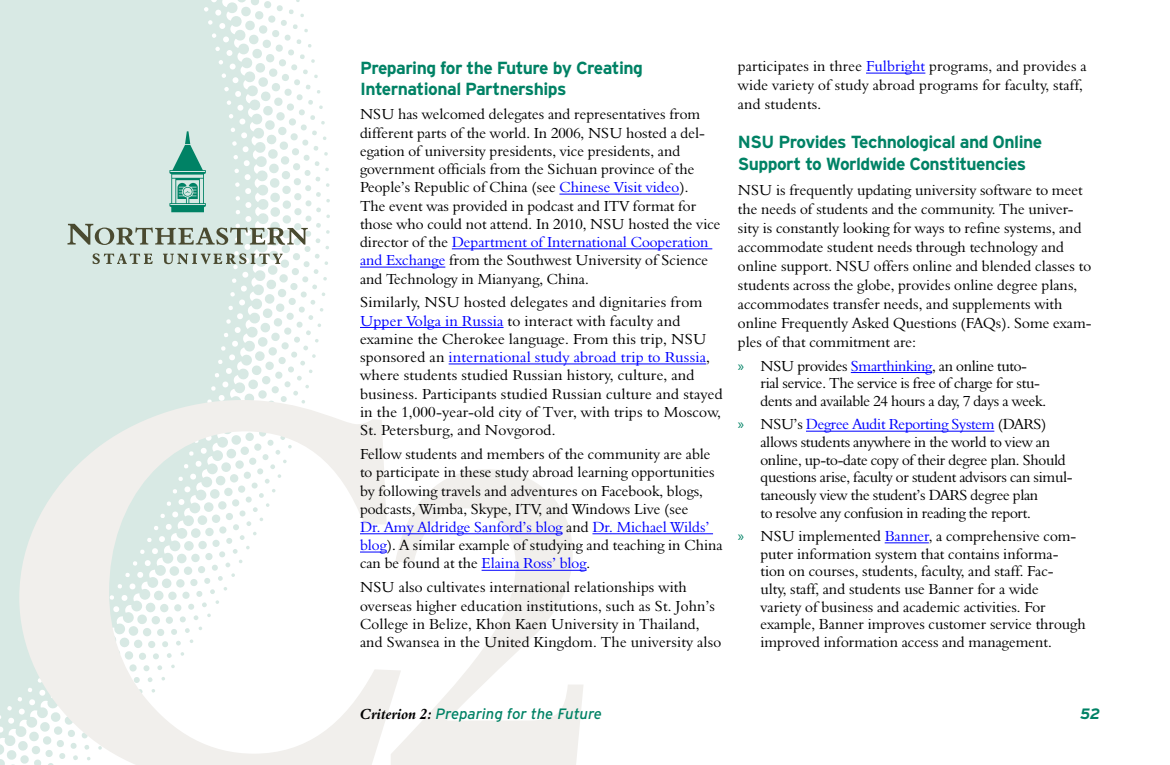
<style>
.page{position:relative;width:1170px;height:765px;background:#fff}
.page>*{position:absolute;margin:0;border:0;box-sizing:border-box;transform-origin:0 0}
.Body_Header{font:700 17.5px/21.2px "Interstate";letter-spacing:-.03em;color:#008265}
.Body{font:15px/18.2px "Aldine 401 BT Roman A";color:#000}
.Bulletted_List{font:15px/17.6px "Aldine 401 BT Roman A";letter-spacing:-.02em;color:#000}
.Bulletted_List-2{font:15px/17.6px "Aldine 401 BT Roman A";color:#000}
.t1{font:italic 15px "Interstate";color:#008265}
.t2{font:italic 700 15px "Interstate";color:#008265}
.s1{color:#00f}
.s2{font-family:"Myriad Pro";color:#008265}
.s3{font-family:"Aldine 401 BT Bold Italic A";font-style:normal;color:#000}
</style>
<div class="page">
<svg style="left:0;top:0;width:330px;height:765px;fill:#d8e9e4"></svg>
<svg style="left:19px;top:400px;width:565px;height:365px"></svg>
<svg style="left:169px;top:131px;width:37px;height:81px;background:#7ebeaf"></svg>
<svg style="left:68px;top:224px;width:240px;height:21px;background:#aeb8ad"></svg>
<svg style="left:93px;top:253px;width:60px;height:11px"></svg>
<svg style="left:163px;top:253px;width:120px;height:11px"></svg>
<hr style="left:559px;top:194px;width:120px;height:1px;background:#00f">
<hr style="left:452px;top:248px;width:260px;height:1px;background:#00f">
<hr style="left:360px;top:267px;width:85px;height:1px;background:#00f">
<hr style="left:360px;top:327px;width:144px;height:1px;background:#00f">
<hr style="left:449px;top:364px;width:257px;height:1px;background:#00f">
<hr style="left:360px;top:533px;width:203px;height:1px;background:#00f">
<hr style="left:592px;top:533px;width:121px;height:1px;background:#00f">
<svg style="left:360px;top:552px;width:27px;height:1px"></svg>
<hr style="left:482px;top:570px;width:105px;height:1px;background:#00f">
<hr style="left:866px;top:73px;width:59px;height:1px;background:#00f">
<hr style="left:851px;top:372px;width:81px;height:1px;background:#00f">
<hr style="left:806px;top:431px;width:188px;height:1px;background:#00f">
<hr style="left:885px;top:542px;width:44px;height:1px;background:#00f">
<p class="Body_Header" style="left:360px;top:57px;width:285px">Preparing for the Future by Creating<br>International Partnerships</p>
<p class="Body" style="left:360px;top:105px;width:362px">NSU has welcomed delegates and representatives from different parts of the world. In 2006, NSU hosted a del&shy;egation of university presidents, vice presidents, and government officials from the Sichuan province of the People’s Republic of China (see <span class="s1">Chinese Visit video</span>).<br>The event was provided in podcast and ITV format for those who could not attend. In 2010, NSU hosted the vice director of the <span class="s1">Department of International Cooperation and Exchange</span> from the Southwest University of Science and Technology in Mianyang, China.</p>
<p class="Body" style="left:360px;top:293px;width:364px">Similarly, NSU hosted delegates and dignitaries from <span class="s1">Upper Volga in Russia</span> to interact with faculty and examine the Cherokee language. From this trip, NSU sponsored an <span class="s1">international study abroad trip to Russia</span>, where students studied Russian history, culture, and business. Participants studied Russian culture and stayed in the 1,000-year-old city of Tver, with trips to Moscow, St. Petersburg, and Novgorod.</p>
<p class="Body" style="left:360px;top:445px;width:364px">Fellow students and members of the community are able to participate in these study abroad learning opportunities by following travels and adventures on Facebook, blogs, podcasts, Wimba, Skype, ITV, and Windows Live (see<br><span class="s1">Dr. Amy Aldridge Sanford’s blog</span> and <span class="s1">Dr. Michael Wilds’ blog</span>). A similar example of studying and teaching in China can be found at the <span class="s1">Elaina Ross’ blog</span>.</p>
<p class="Body" style="left:360px;top:578px;width:363px">NSU also cultivates international relationships with overseas higher education institutions, such as St. John’s College in Belize, Khon Kaen University in Thailand, and Swansea in the United Kingdom. The university also</p>
<p class="Body" style="left:738px;top:57px;width:350px;line-height:19px">participates in three <span class="s1">Fulbright</span> programs, and provides a wide variety of study abroad programs for faculty, staff, and students.</p>
<p class="Body_Header" style="left:738px;top:131px;width:306px;line-height:22px">NSU Provides Technological and Online<br>Support to Worldwide Constituencies</p>
<p class="Body" style="left:738px;top:180px;width:355px;line-height:19px">NSU is frequently updating university software to meet the needs of students and the community. The univer&shy;sity is constantly looking for ways to refine systems, and accommodate student needs through technology and online support. NSU offers online and blended classes to students across the globe, provides online degree plans, accommodates transfer needs, and supplements with online Frequently Asked Questions (FAQs). Some exam&shy;ples of that commitment are:</p>
<p class="Bulletted_List" style="left:760px;top:357px;width:287px;text-indent:-22px"><span class="s2">»</span> NSU provides <span class="s1">Smarthinking</span>, an online tuto&shy;rial service. The service is free of charge for stu&shy;dents and available 24 hours a day, 7 days a week.</p>
<p class="Bulletted_List" style="left:760px;top:415px;width:314px;text-indent:-22px"><span class="s2">»</span> NSU’s <span class="s1">Degree Audit Reporting System</span> (DARS) allows students anywhere in the world to view an online, up-to-date copy of their degree plan. Should questions arise, faculty or student advisors can simul&shy;taneously view the student’s DARS degree plan<br>to resolve any confusion in reading the report.</p>
<p class="Bulletted_List-2" style="left:760px;top:527px;width:327px;text-indent:-22px"><span class="s2">»</span> NSU implemented <span class="s1">Banner</span>, a comprehensive com&shy;puter information system that contains informa&shy;tion on courses, students, faculty, and staff. Fac-<br>ulty, staff, and students use Banner for a wide<br>variety of business and academic activities. For example, Banner improves customer service through improved information access and management.</p>
<p class="t1" style="left:360px;top:704px;width:244px"><span class="s3">Criterion 2:</span> Preparing for the Future</p>
<p class="t2" style="left:1080px;top:704px;width:21px">52</p>
</div>
